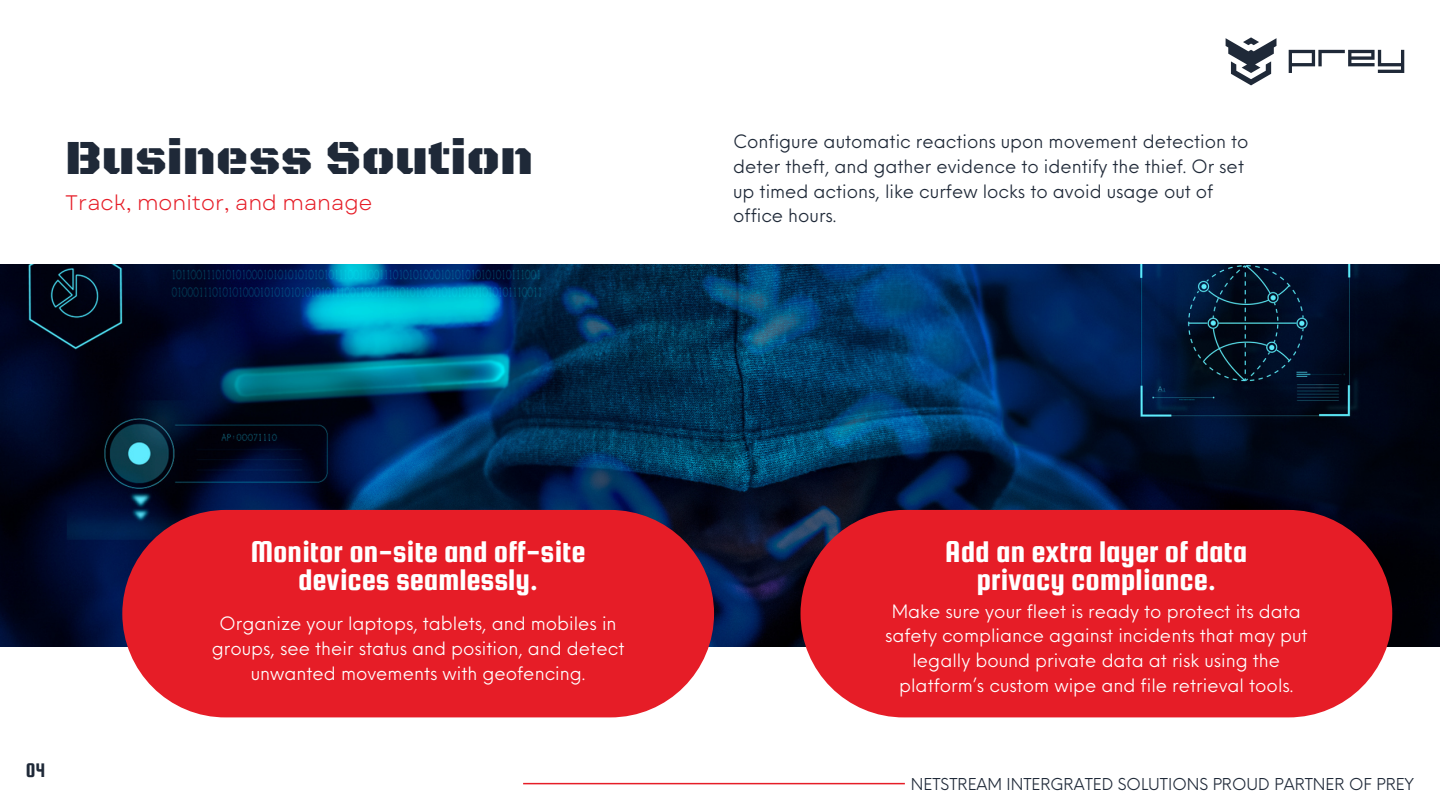
<style>
.page{position:relative;width:1440px;height:810px;background:#fff}
.page>*{position:absolute;margin:0;border:0;box-sizing:border-box;transform-origin:0 0}
.t1{font:50px "Black Ops One";color:#1f2938}
.t2{font:32px/27.8px "Squada One";color:#fff;text-align:center}
.t3{font:21px "Garet";color:#e61d27}
.t4{font:21px "Squada One";color:#1f2938}
.t5{font:18px/24.8px "Neue Einstellung";color:#fff;text-align:center}
.t6{font:18px/24.8px "Neue Einstellung";color:#1f2938}
.t7{font:16px "Neue Einstellung";color:#1f2938}
</style>
<div class="page">
<img style="left:0;top:264px;width:1440px;height:383px">
<svg style="left:122px;top:510px;width:592px;height:208px;background:#de2530"></svg>
<svg style="left:801px;top:510px;width:591px;height:208px;background:#de252f"></svg>
<hr style="left:523px;top:783px;width:382px;height:1px;background:#e61d27">
<svg style="left:1289px;top:50px;width:115px;height:23px"></svg>
<svg style="left:1226px;top:37px;width:51px;height:48px"></svg>
<p class="t1" style="left:65px;top:129px;width:470px">Business Soution</p>
<p class="t3" style="left:65px;top:188px;width:308px">Track, monitor, and manage</p>
<p class="t6" style="left:733px;top:127px;width:517px">Configure automatic reactions upon movement detection to deter theft, and gather evidence to identify the thief. Or set up timed actions, like curfew locks to avoid usage out of office hours.</p>
<p class="t4" style="left:26px;top:759px;width:21px">04</p>
<p class="t2" style="left:251px;top:538px;width:336px">Monitor on-site and off-site devices seamlessly.</p>
<p class="t2" style="left:945px;top:538px;width:303px">Add an extra layer of data privacy compliance.</p>
<p class="t5" style="left:885px;top:597px;width:424px">Make sure your fleet is ready to protect its data safety compliance against incidents that may put legally bound private data at risk using the platform’s custom wipe and file retrieval tools.</p>
<p class="t5" style="left:212px;top:609px;width:414px">Organize your laptops, tablets, and mobiles in groups, see their status and position, and detect unwanted movements with geofencing.</p>
<p class="t7" style="left:911px;top:770px;width:505px">NETSTREAM INTERGRATED SOLUTIONS PROUD PARTNER OF PREY</p>
</div>
